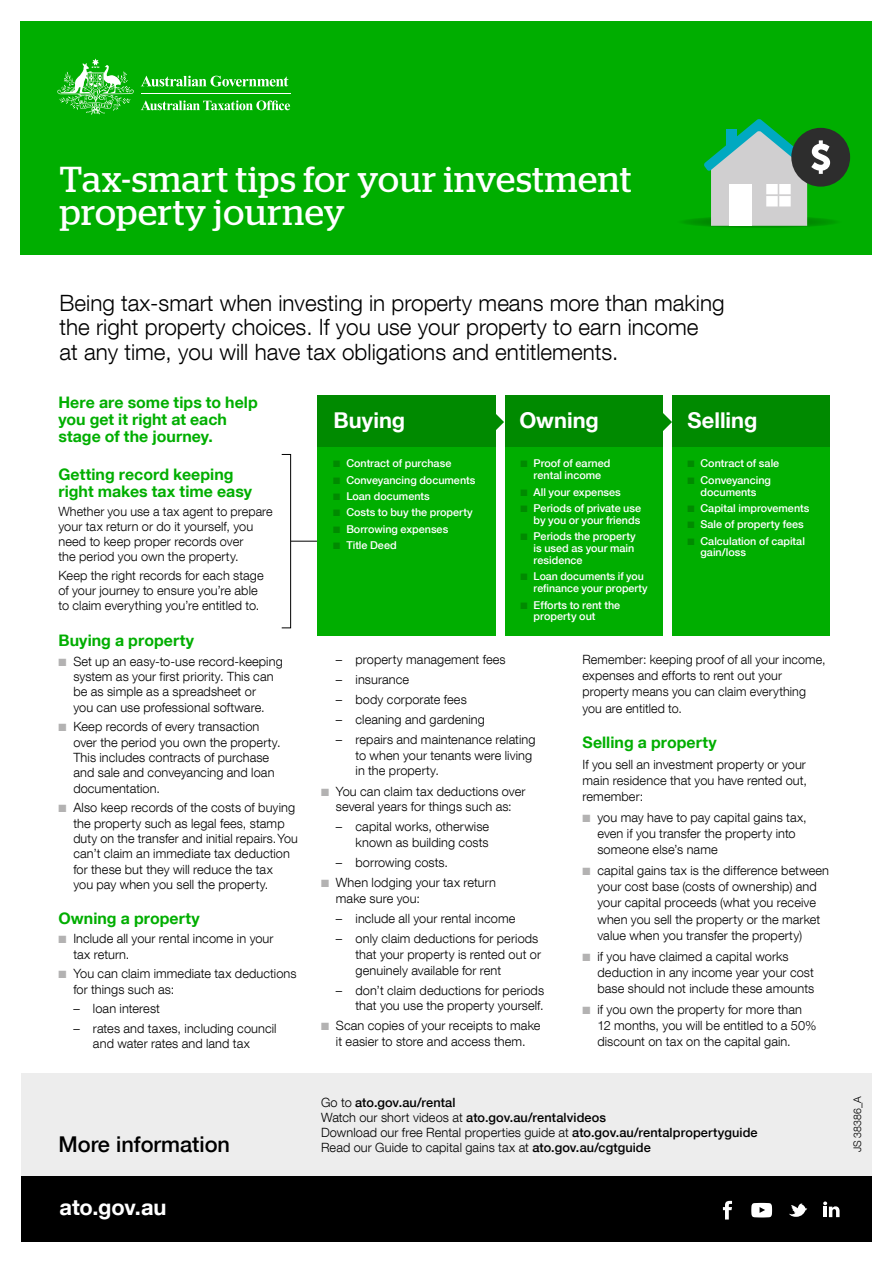
<style>
.page{position:relative;width:893px;height:1263px;background:#fff}
.page>*{position:absolute;margin:0;border:0;box-sizing:border-box;transform-origin:0 0}
.t1{font:36px/33.3px "Stag";letter-spacing:.015em;color:#fff}
.t2{font:300 22.5px/24.8px "Helvetica Neue LT Com";color:#000}
.t3{font:700 21.9px "Helvetica Neue LT Com";letter-spacing:-.005em;color:#fff}
.t4{font:700 21.75px "Helvetica Neue LT Com";color:#fff}
.t5{font:500 21.75px "Helvetica Neue LT Com";color:#000}
.t6{font:700 15.9px/17.2px "Helvetica Neue LT Com";letter-spacing:.005em;color:#00ae00}
.t7{font:300 12.75px/15.3px "Helvetica Neue LT Com";letter-spacing:.005em;color:#000}
.t8{font:500 12.75px/15px "Helvetica Neue LT Com";letter-spacing:.01em;color:#000}
.t9{font:500 10.8px/11.9px "Helvetica Neue LT Com";color:#fff}
.t10{font:300 10.5px "Helvetica Neue LT Com";color:#000}
.s1{color:#b3b2b2}
.s2{color:#008a00}
.s3{font-weight:300}
.s4{font-weight:500}
</style>
<div class="page">
<div style="left:281px;top:454px;width:10px;height:174px;border:1px solid #000"></div>
<hr style="left:291px;top:541px;width:34px;height:1px;background:#000">
<div style="left:672px;top:395px;width:157px;height:241px;background:#00ae00"></div>
<div style="left:672px;top:395px;width:157px;height:52px;background:#008a00"></div>
<div style="left:21px;top:21px;width:851px;height:233px;background:#00ae00"></div>
<div style="left:317px;top:395px;width:179px;height:241px;background:#00ae00"></div>
<svg style="left:496px;top:414px;width:8px;height:16px"></svg>
<svg style="left:662px;top:407px;width:10px;height:30px"></svg>
<div style="left:505px;top:395px;width:157px;height:241px;background:#00ae00"></div>
<div style="left:21px;top:1074px;width:851px;height:102px;background:#ededed"></div>
<svg style="left:141px;top:76px;width:147px;height:11px"></svg>
<svg style="left:57px;top:58px;width:77px;height:57px"></svg>
<hr style="left:141px;top:93px;width:149px;height:1px;background:#fff">
<svg style="left:141px;top:100px;width:149px;height:10px"></svg>
<svg style="left:675px;top:216px;width:169px;height:12px"></svg>
<div style="left:21px;top:1176px;width:851px;height:66px;background:#000"></div>
<svg style="left:789px;top:1203px;width:18px;height:14px"></svg>
<svg style="left:723px;top:1201px;width:9px;height:18px"></svg>
<svg style="left:823px;top:1201px;width:16px;height:16px"></svg>
<svg style="left:751px;top:1203px;width:21px;height:14px"></svg>
<div style="left:791px;top:128px;width:59px;height:59px;background:#2d2d2d;border-radius:50%"></div>
<svg style="left:704px;top:119px;width:126px;height:107px"></svg>
<div style="left:317px;top:395px;width:179px;height:52px;background:#008a00"></div>
<div style="left:505px;top:395px;width:157px;height:52px;background:#008a00"></div>
<h1 class="t1" style="left:60px;top:162px;width:574px">Tax-smart tips for your investment property journey</h1>
<h2 class="t2" style="left:60px;top:290px;width:667px">Being tax-smart when investing in property means more than making the right property choices. If you use your property to earn income<br>at any time, you will have tax obligations and entitlements.</h2>
<p class="t6" style="left:58px;top:393px;width:201px">Here are some tips to help you get it right at each stage of the journey.</p>
<p class="t6" style="left:58px;top:465px;width:195px">Getting record keeping right makes tax time easy</p>
<p class="t7" style="left:58px;top:504px;width:216px">Whether you use a tax agent to prepare your tax return or do it yourself, you need to keep proper records over<br>the period you own the property.</p>
<p class="t7" style="left:58px;top:568px;width:207px">Keep the right records for each stage of your journey to ensure you’re able to claim everything you’re entitled to.</p>
<p class="t6" style="left:58px;top:631px;width:137px">Buying a property</p>
<p class="t7" style="left:73px;top:653px;width:211px;text-indent:-15px"><span class="s1">■</span> Set up an easy-to-use record-keeping system as your first priority. This can be as simple as a spreadsheet or<br>you can use professional software.</p>
<p class="t7" style="left:73px;top:719px;width:209px;text-indent:-15px"><span class="s1">■</span> Keep records of every transaction over the period you own the property.<br>This includes contracts of purchase and sale and conveyancing and loan documentation.</p>
<p class="t7" style="left:73px;top:800px;width:226px;text-indent:-15px"><span class="s1">■</span> Also keep records of the costs of buying the property such as legal fees, stamp duty on the transfer and initial repairs. You can’t claim an immediate tax deduction for these but they will reduce the tax<br>you pay when you sell the property.</p>
<p class="t6" style="left:58px;top:909px;width:143px">Owning a property</p>
<p class="t7" style="left:73px;top:931px;width:202px;text-indent:-15px"><span class="s1">■</span> Include all your rental income in your tax return.</p>
<p class="t7" style="left:73px;top:966px;width:225px;text-indent:-15px"><span class="s1">■</span> You can claim immediate tax deductions for things such as:</p>
<p class="t7" style="left:73px;top:1001px;width:88px">– loan interest</p>
<p class="t7" style="left:73px;top:1020px;width:205px;text-align:center">– rates and taxes, including council and water rates and land tax</p>
<h3 class="t4" style="left:333px;top:406px;width:73px">Buying</h3>
<p class="t9" style="left:333px;top:458px;width:120px"><span class="s2">■</span> Contract of purchase</p>
<p class="t9" style="left:333px;top:474px;width:144px"><span class="s2">■</span> Conveyancing documents</p>
<p class="t9" style="left:333px;top:490px;width:98px"><span class="s2">■</span> Loan documents</p>
<p class="t9" style="left:333px;top:506px;width:141px"><span class="s2">■</span> Costs to buy the property</p>
<p class="t9" style="left:333px;top:523px;width:117px"><span class="s2">■</span> Borrowing expenses</p>
<p class="t9" style="left:333px;top:539px;width:65px"><span class="s2">■</span> Title Deed</p>
<h3 class="t4" style="left:519px;top:406px;width:81px">Owning</h3>
<p class="t9" style="left:520px;top:458px;width:92px;text-align:center"><span class="s2">■</span> Proof of earned rental income</p>
<p class="t9" style="left:520px;top:486px;width:102px"><span class="s2">■</span> All your expenses</p>
<p class="t9" style="left:520px;top:502px;width:122px;text-align:right"><span class="s2">■</span> Periods of private use by you or your friends</p>
<p class="t9" style="left:534px;top:530px;width:104px;text-indent:-13px"><span class="s2">■</span> Periods the property is used as your main residence</p>
<p class="t9" style="left:534px;top:570px;width:116px;text-indent:-13px"><span class="s2">■</span> Loan documents if you refinance your property</p>
<p class="t9" style="left:534px;top:599px;width:88px;text-indent:-13px"><span class="s2">■</span> Efforts to rent the property out</p>
<h3 class="t4" style="left:688px;top:406px;width:71px">Selling</h3>
<p class="t9" style="left:687px;top:458px;width:93px"><span class="s2">■</span> Contract of sale</p>
<p class="t9" style="left:687px;top:474px;width:85px;text-align:center"><span class="s2">■</span> Conveyancing documents</p>
<p class="t9" style="left:687px;top:502px;width:124px"><span class="s2">■</span> Capital improvements</p>
<p class="t9" style="left:687px;top:518px;width:118px"><span class="s2">■</span> Sale of property fees</p>
<p class="t9" style="left:700px;top:535px;width:106px;text-indent:-13px"><span class="s2">■</span> Calculation of capital gain/loss</p>
<p class="t7" style="left:336px;top:651px;width:171px">– property management fees</p>
<p class="t7" style="left:336px;top:671px;width:75px">– insurance</p>
<p class="t7" style="left:336px;top:691px;width:132px">– body corporate fees</p>
<p class="t7" style="left:336px;top:711px;width:151px">– cleaning and gardening</p>
<p class="t7" style="left:356px;top:731px;width:181px;line-height:15.8px;text-indent:-20px">– repairs and maintenance relating to when your tenants were living in the property.</p>
<p class="t7" style="left:321px;top:783px;width:206px;line-height:15.8px;text-align:center"><span class="s1">■</span> You can claim tax deductions over several years for things such as:</p>
<p class="t7" style="left:336px;top:819px;width:155px;line-height:15.8px;text-align:right">– capital works, otherwise known as building costs</p>
<p class="t7" style="left:336px;top:855px;width:114px">– borrowing costs.</p>
<p class="t7" style="left:336px;top:874px;width:161px;line-height:15.8px;text-indent:-15px"><span class="s1">■</span> When lodging your tax return make sure you:</p>
<p class="t7" style="left:336px;top:910px;width:181px">– include all your rental income</p>
<p class="t7" style="left:356px;top:930px;width:187px;line-height:15.8px;text-indent:-20px">– only claim deductions for periods that your property is rented out or genuinely available for rent</p>
<p class="t7" style="left:336px;top:982px;width:210px;line-height:15.8px;text-align:right">– don’t claim deductions for periods that you use the property yourself.</p>
<p class="t7" style="left:321px;top:1018px;width:221px;line-height:15.8px;text-align:center"><span class="s1">■</span> Scan copies of your receipts to make it easier to store and access them.</p>
<p class="t7" style="left:583px;top:651px;width:244px;line-height:16.2px">Remember: keeping proof of all your income, expenses and efforts to rent out your property means you can claim everything you are entitled to.</p>
<p class="t6" style="left:583px;top:733px;width:136px">Selling a property</p>
<p class="t7" style="left:583px;top:756px;width:226px;line-height:16.2px;text-align:justify">If you sell an investment property or your main residence that you have rented out, remember:</p>
<p class="t7" style="left:597px;top:809px;width:211px;line-height:16.2px;text-indent:-15px"><span class="s1">■</span> you may have to pay capital gains tax, even if you transfer the property into someone else’s name</p>
<p class="t7" style="left:597px;top:862px;width:233px;line-height:16.2px;text-indent:-15px"><span class="s1">■</span> capital gains tax is the difference between your cost base (costs of ownership) and your capital proceeds (what you receive when you sell the property or the market value when you transfer the property)</p>
<p class="t7" style="left:597px;top:947px;width:218px;line-height:16.2px;text-indent:-15px"><span class="s1">■</span> if you have claimed a capital works deduction in any income year your cost base should not include these amounts</p>
<p class="t7" style="left:597px;top:1001px;width:220px;line-height:16.2px;text-indent:-15px"><span class="s1">■</span> if you own the property for more than<br>12 months, you will be entitled to a 50% discount on tax on the capital gain.</p>
<p class="t8" style="left:321px;top:1095px;width:438px"><span class="s3">Go to</span> ato.gov.au/rental<br><span class="s3">Watch our short videos at</span> ato.gov.au/rentalvideos<br><span class="s3">Download our free Rental properties guide at</span> ato.gov.au/rentalpropertyguide</p>
<h3 class="t5" style="left:58px;top:1131px;width:173px">More information</h3>
<p class="t7" style="left:321px;top:1140px;width:331px">Read our Guide to capital gains tax at <span class="s4">ato.gov.au/cgtguide</span></p>
<h3 class="t3" style="left:60px;top:1193px;width:109px">ato.gov.au</h3>
<p class="t10" style="left:851px;top:1152px;width:57px;rotate:-90deg">JS 38386_A</p>
</div>
